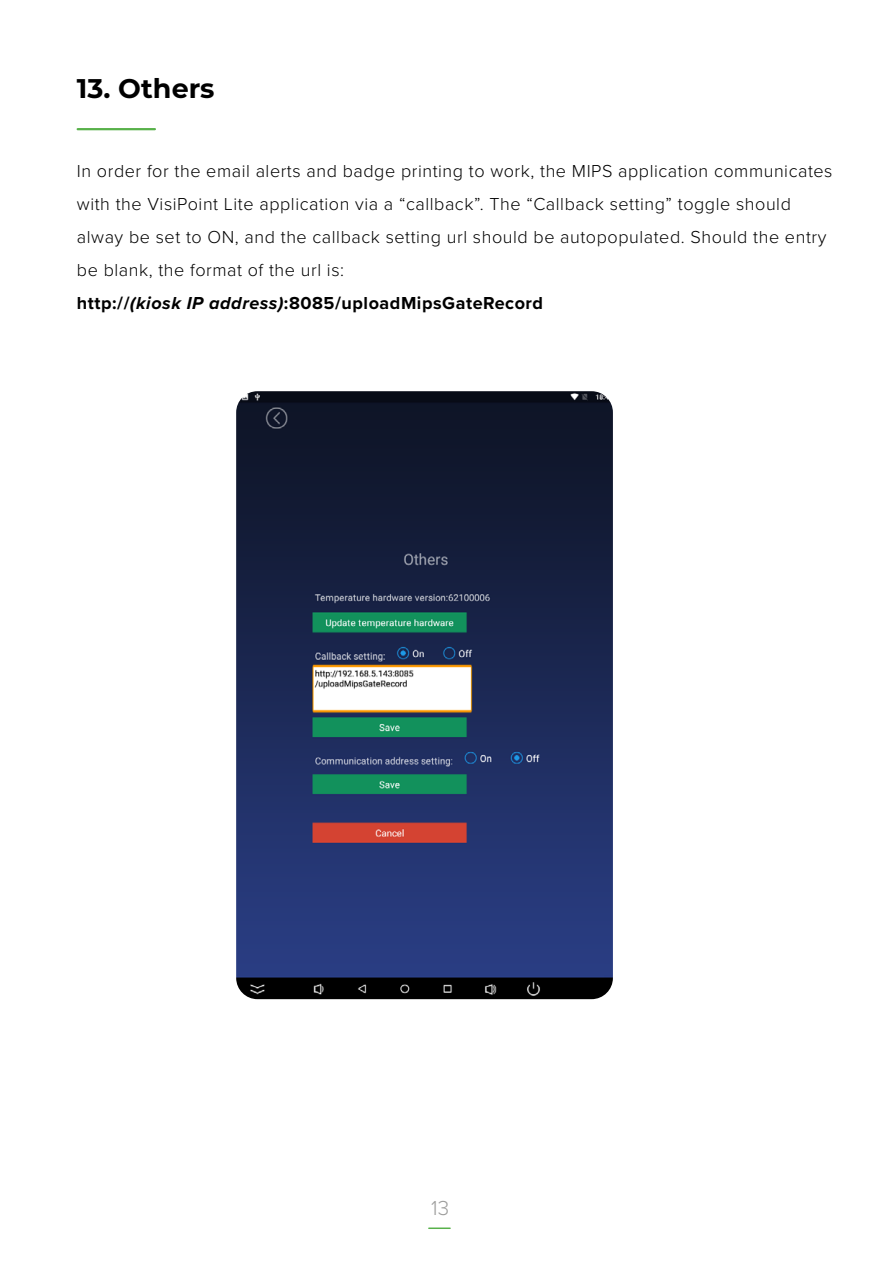
<style>
.page{position:relative;width:893px;height:1263px;background:#fff}
.page>*{position:absolute;margin:0;border:0;box-sizing:border-box;transform-origin:0 0}
.t1{font:700 27px "Montserrat";color:#000}
.t2{font:300 21px "Proxima Nova";color:#9d9d9c}
.t3{font:300 18px/33px "Proxima Nova";letter-spacing:.03em;color:#000}
.s1{font-weight:700}
.s2{font-weight:700;font-style:italic}
</style>
<div class="page">
<hr style="left:429px;top:1227px;width:21px;height:2px;background:#58b14a">
<hr style="left:78px;top:128px;width:77px;height:2px;background:#58b14a">
<img style="left:236px;top:391px;width:377px;height:608px">
<h1 class="t1" style="left:77px;top:69px;width:139px">13. Others</h1>
<p class="t3" style="left:77px;top:154px;width:757px">In order for the email alerts and badge printing to work, the MIPS application communicates with the VisiPoint Lite application via a “callback”. The “Callback setting” toggle should alway be set to ON, and the callback setting url should be autopopulated. Should the entry be blank, the format of the url is:<br><span class="s1">http://</span><span class="s2">(kiosk IP address)</span><span class="s1">:8085/uploadMipsGateRecord</span></p>
<p class="t2" style="left:431px;top:1192px;width:19px">13</p>
</div>
